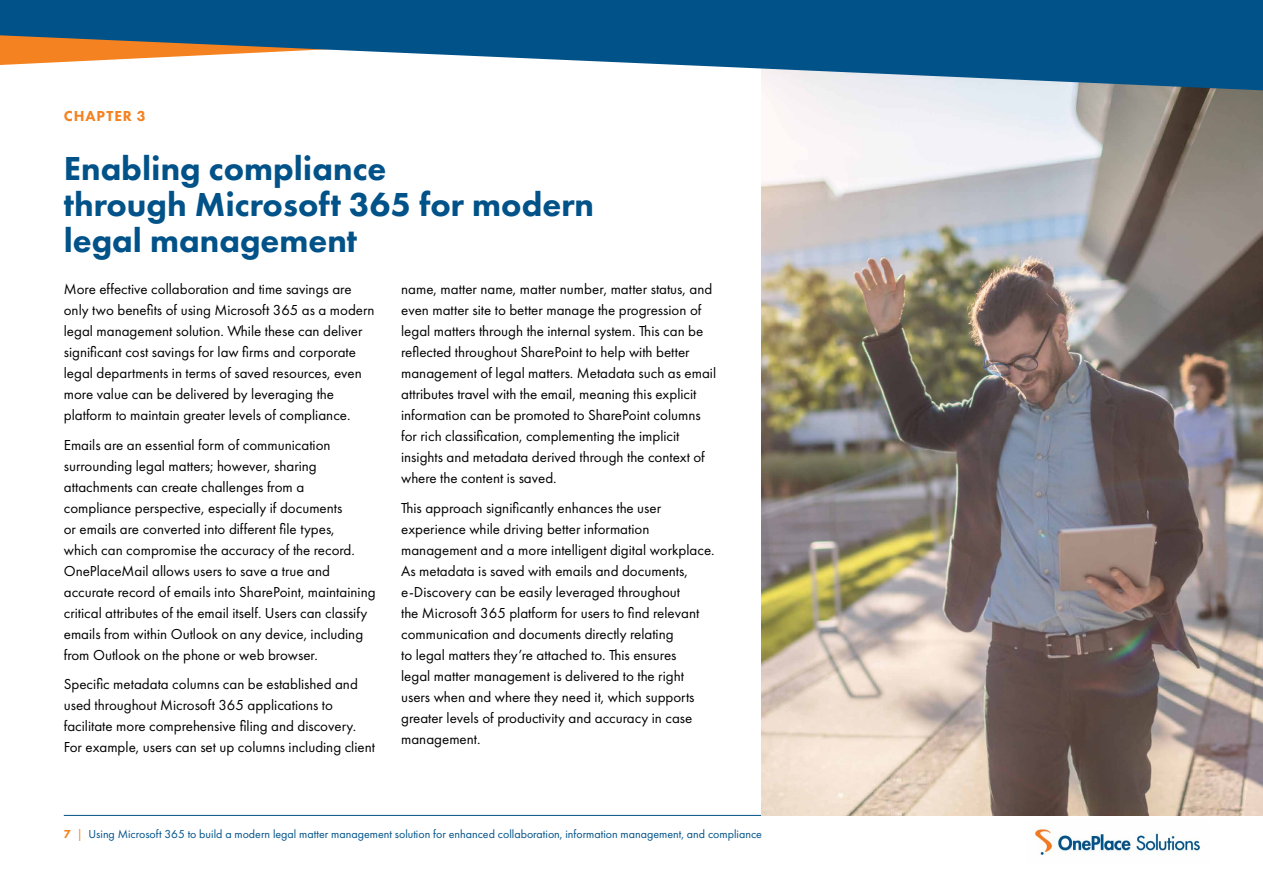
<style>
.page{position:relative;width:1263px;height:893px;background:#fff}
.page>*{position:absolute;margin:0;border:0;box-sizing:border-box;transform-origin:0 0}
.t1{font:800 34.5px/36px "Futura PT";color:#005288}
.t2{font:15px/21px "Futura PT";color:#000}
.t3{font:800 15px "Futura PT";letter-spacing:.06em;color:#f58220}
.t4{font:12px "Futura PT";color:#005288}
.s1{font-weight:800;color:#f58220}
.s2{color:#f58220}
</style>
<div class="page">
<hr style="left:64px;top:815px;width:1135px;height:1px;background:#005288">
<img style="left:1032px;top:826px;width:168px;height:29px">
<img style="left:761px;top:90px;width:502px;height:725px">
<svg style="left:0;top:0;width:1263px;height:90px;fill:#005288"></svg>
<p class="t3" style="left:64px;top:107px;width:84px">CHAPTER 3</p>
<h1 class="t1" style="left:64px;top:150px;width:532px">Enabling compliance<br>through Microsoft 365 for modern legal management</h1>
<p class="t2" style="left:64px;top:279px;width:312px">More effective collaboration and time savings are only two benefits of using Microsoft 365 as a modern legal management solution. While these can deliver significant cost savings for law firms and corporate legal departments in terms of saved resources, even more value can be delivered by leveraging the platform to maintain greater levels of compliance.</p>
<p class="t2" style="left:64px;top:434px;width:313px">Emails are an essential form of communication surrounding legal matters; however, sharing attachments can create challenges from a<br>compliance perspective, especially if documents<br>or emails are converted into different file types,<br>which can compromise the accuracy of the record.<br>OnePlaceMail allows users to save a true and accurate record of emails into SharePoint, maintaining critical attributes of the email itself. Users can classify emails from within Outlook on any device, including from Outlook on the phone or web browser.</p>
<p class="t2" style="left:64px;top:674px;width:313px">Specific metadata columns can be established and used throughout Microsoft 365 applications to facilitate more comprehensive filing and discovery.<br>For example, users can set up columns including client</p>
<p class="t2" style="left:401px;top:279px;width:317px">name, matter name, matter number, matter status, and even matter site to better manage the progression of legal matters through the internal system. This can be reflected throughout SharePoint to help with better management of legal matters. Metadata such as email attributes travel with the email, meaning this explicit information can be promoted to SharePoint columns for rich classification, complementing the implicit insights and metadata derived through the context of where the content is saved.</p>
<p class="t2" style="left:401px;top:497px;width:315px">This approach significantly enhances the user experience while driving better information management and a more intelligent digital workplace.<br>As metadata is saved with emails and documents, e-Discovery can be easily leveraged throughout<br>the Microsoft 365 platform for users to find relevant communication and documents directly relating<br>to legal matters they’re attached to. This ensures<br>legal matter management is delivered to the right users when and where they need it, which supports greater levels of productivity and accuracy in case management.</p>
<p class="t4" style="left:64px;top:827px;width:700px"><span class="s1">7</span> <span class="s2">|</span> Using Microsoft 365 to build a modern legal matter management solution for enhanced collaboration, information management, and compliance</p>
</div>
